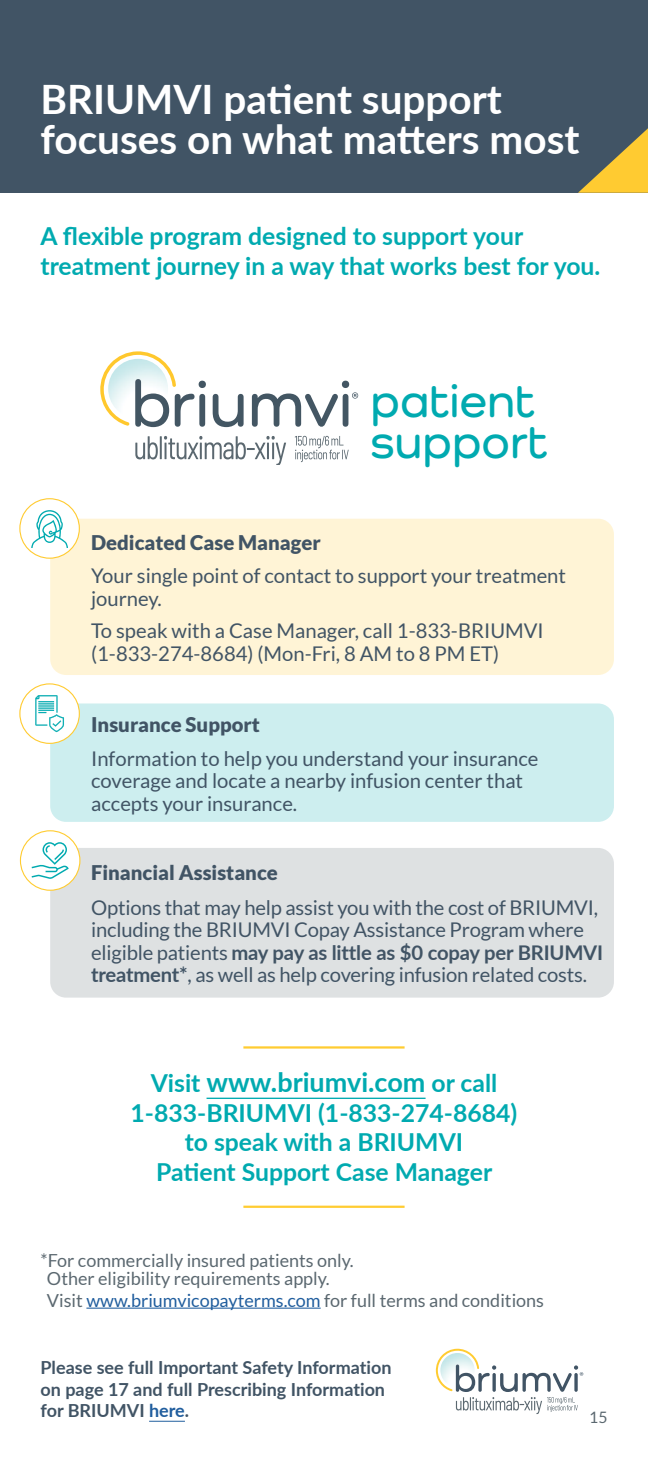
<style>
.page{position:relative;width:648px;height:1458px;background:#fff}
.page>*{position:absolute;margin:0;border:0;box-sizing:border-box;transform-origin:0 0}
.t1{font:600 48.38px/41.4px "Como";color:#00aab0}
.t2{font:700 40.5px/40.5px "Lato";color:#fff}
.t3{font:700 27px "Lato";color:#00aab0}
.t4{font:700 24.75px/29.7px "Lato";color:#00aab0}
.t5{font:20.25px/22.5px "Lato";color:#415465}
.t6{font:900 20.25px "Lato";color:#415465}
.t7{font:18px/18px "Lato";color:#5b6870}
.t8{font:700 18px/21.6px "Lato";color:#415465}
.t9{font:15.75px "Lato";color:#5b6870}
.s1{font-weight:700}
.s2{font-size:24.75px}
.s3{color:#215e9e}
</style>
<div class="page">
<svg style="left:436px;top:1349px;width:147px;height:65px"></svg>
<hr style="left:149px;top:1421px;width:36px;height:1px;background:#215e9e">
<div style="left:0;top:0;width:648px;height:193px;background:#415465"></div>
<hr style="left:86px;top:1308px;width:235px;height:1px;background:#215e9e">
<div style="left:199px;top:381px;width:7px;height:7px;background:#435663;border-radius:50%"></div>
<div style="left:342px;top:381px;width:7px;height:7px;background:#435663;border-radius:50%"></div>
<svg style="left:100px;top:351px;width:95px;height:76px"></svg>
<svg style="left:213px;top:394px;width:31px;height:33px"></svg>
<svg style="left:252px;top:394px;width:86px;height:33px"></svg>
<div style="left:343px;top:394px;width:5px;height:33px;background:#435663;border-radius:3px"></div>
<div style="left:199px;top:394px;width:6px;height:33px;background:#435663;border-radius:3px"></div>
<svg style="left:135px;top:436px;width:151px;height:28px"></svg>
<svg style="left:295px;top:436px;width:54px;height:26px"></svg>
<svg style="left:352px;top:392px;width:6px;height:7px"></svg>
<hr style="left:207px;top:1098px;width:219px;height:1px;background:#00aab0">
<hr style="left:243px;top:1046px;width:162px;height:3px;background:#ffcc31">
<hr style="left:243px;top:1206px;width:162px;height:2px;background:#ffcc31">
<div style="left:50px;top:848px;width:564px;height:150px;background:#dee1e2;border-radius:16px"></div>
<div style="left:20px;top:831px;width:60px;height:59px;background:#fff;border-radius:50%"></div>
<div style="left:20px;top:830px;width:60px;height:61px;border:1px solid #ffcc31;border-radius:50%"></div>
<svg style="left:32px;top:842px;width:37px;height:37px"></svg>
<div style="left:50px;top:703px;width:564px;height:119px;background:#cdeeef;border-radius:16px"></div>
<div style="left:20px;top:684px;width:59px;height:59px;background:#fff;border-radius:50%"></div>
<div style="left:19px;top:683px;width:61px;height:61px;border:1px solid #ffcb31;border-radius:50%"></div>
<svg style="left:35px;top:695px;width:29px;height:37px"></svg>
<div style="left:50px;top:519px;width:564px;height:156px;background:#fff4d6;border-radius:16px"></div>
<div style="left:20px;top:499px;width:59px;height:59px;background:#fff;border-radius:50%"></div>
<div style="left:19px;top:498px;width:61px;height:61px;border:1px solid #ffcb31;border-radius:50%"></div>
<svg style="left:31px;top:510px;width:37px;height:37px"></svg>
<svg style="left:578px;top:128px;width:70px;height:65px"></svg>
<h2 class="t2" style="left:40px;top:77px;width:541px">BRIUMVI patient support focuses on what matters most</h2>
<p class="t4" style="left:40px;top:220px;width:561px">A flexible program designed to support your treatment journey in a way that works best for you.</p>
<h1 class="t1" style="left:371px;top:379px;width:179px">patient support</h1>
<p class="t6" style="left:91px;top:530px;width:231px">Dedicated Case Manager</p>
<p class="t5" style="left:91px;top:564px;width:476px">Your single point of contact to support your treatment journey.</p>
<p class="t5" style="left:91px;top:619px;width:454px">To speak with a Case Manager, call 1-833-BRIUMVI (1-833-274-8684) (Mon-Fri, 8 AM to 8 PM ET)</p>
<p class="t6" style="left:91px;top:712px;width:170px">Insurance Support</p>
<p class="t5" style="left:91px;top:747px;width:449px">Information to help you understand your insurance coverage and locate a nearby infusion center that accepts your insurance.</p>
<p class="t6" style="left:91px;top:860px;width:188px">Financial Assistance</p>
<p class="t5" style="left:91px;top:896px;width:513px">Options that may help assist you with the cost of BRIUMVI, including the BRIUMVI Copay Assistance Program where eligible patients <span class="s1">may pay as little as $0 copay per BRIUMVI treatment*</span>, as well as help covering infusion related costs.</p>
<h3 class="t3" style="left:151px;top:1062px;width:348px"><span class="s2">Visit</span> www.briumvi.com <span class="s2">or call</span></h3>
<p class="t4" style="left:131px;top:1097px;width:388px;text-align:center">1-833-BRIUMVI (1-833-274-8684) to speak with a BRIUMVI<br>Patient Support Case Manager</p>
<p class="t7" style="left:47px;top:1252px;width:308px;text-indent:-6px">*For commercially insured patients only.<br>Other eligibility requirements apply.</p>
<p class="t7" style="left:47px;top:1291px;width:499px">Visit <span class="s3">www.briumvicopayterms.com</span> for full terms and conditions</p>
<p class="t8" style="left:40px;top:1356px;width:353px">Please see full Important Safety Information on page 17 and full Prescribing Information for BRIUMVI <span class="s3">here</span>.</p>
<p class="t9" style="left:589px;top:1409px;width:20px">15</p>
</div>
